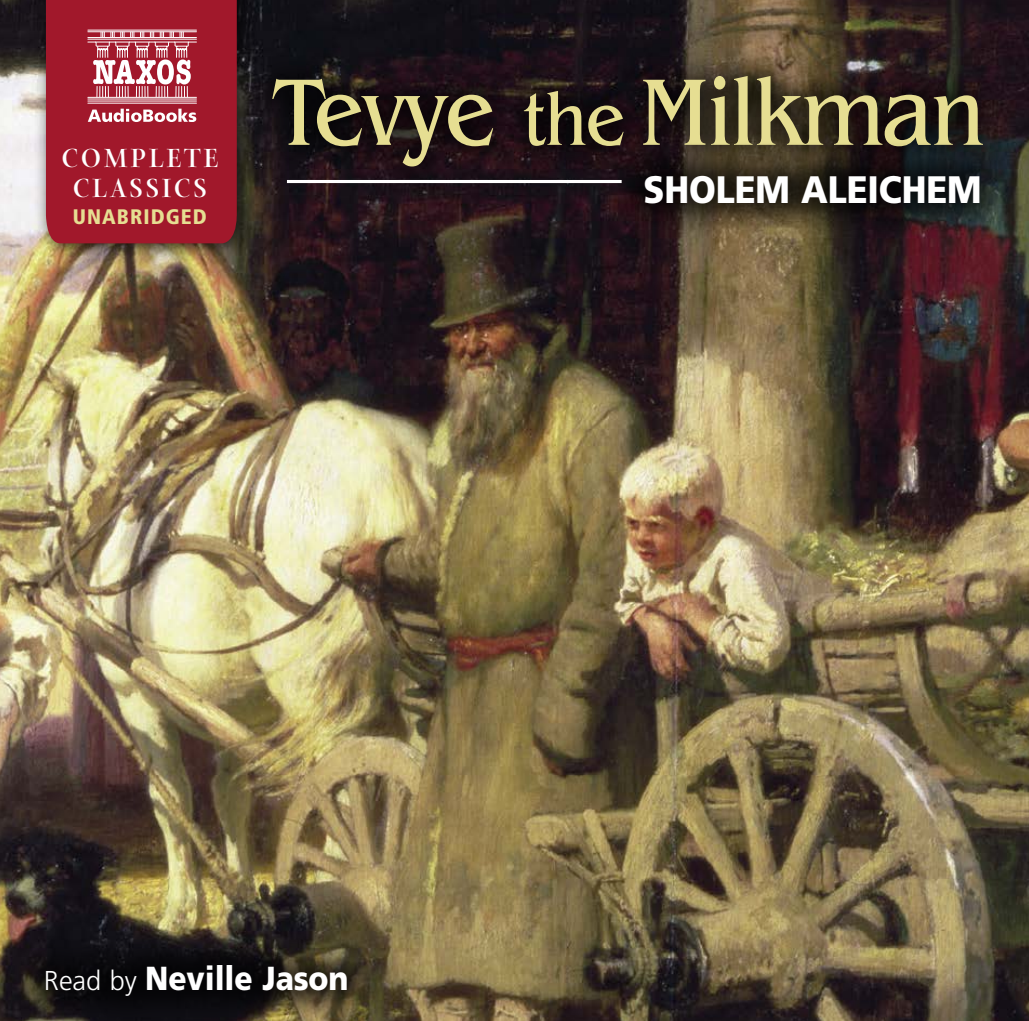
<style>
.page{position:relative;width:1029px;height:1021px;background:#fff}
.page>*{position:absolute;margin:0;border:0;box-sizing:border-box;transform-origin:0 0}
.t1{font:97.5px "Benguiat IT Cby BT";letter-spacing:-.005em;color:#e6de92;scale:.9 1}
.t2{font:900 38.1px "Frutiger";letter-spacing:-.005em;color:#fff;scale:.9 1}
.t3{font:900 33.3px "Frutiger";letter-spacing:-.005em;color:#fff;scale:.9 1}
.t4{font:700 28.5px/30px "Arepo";letter-spacing:.1em;color:#fff;text-align:center}
.t5{font:900 condensed 21px "Frutiger";letter-spacing:.05em;color:#e6de92}
.s1{font-size:76.5px}
.s2{font-weight:300;font-size:27.3px}
</style>
<div class="page">
<img style="left:0;top:0;width:1029px;height:1020px">
<div style="left:34px;top:0;width:224px;height:264px;background:#000;opacity:.75"></div>
<div style="left:46px;top:0;width:191px;height:243px;background:#a1182b"></div>
<hr style="left:88px;top:42px;width:108px;height:1px;background:#fff">
<hr style="left:88px;top:97px;width:108px;height:1px;background:#fff">
<hr style="left:88px;top:39px;width:108px;height:1px;background:#fff">
<hr style="left:88px;top:37px;width:108px;height:1px;background:#fff">
<hr style="left:88px;top:31px;width:108px;height:1px;background:#fff">
<hr style="left:88px;top:30px;width:108px;height:1px;background:#fff">
<hr style="left:88px;top:98px;width:108px;height:1px;background:#fff">
<hr style="left:88px;top:103px;width:108px;height:1px;background:#fff">
<hr style="left:88px;top:100px;width:108px;height:1px;background:#fff">
<svg style="left:93px;top:32px;width:98px;height:66px"></svg>
<svg style="left:88px;top:109px;width:108px;height:13px"></svg>
<div style="left:10px;top:929px;width:372px;height:91px;background:#000;opacity:.75"></div>
<div style="left:246px;top:50px;width:762px;height:144px;background:#000;opacity:.75"></div>
<div style="left:609px;top:140px;width:406px;height:99px;background:#000;opacity:.75"></div>
<hr style="left:287px;top:180px;width:335px;height:3px;background:#fff">
<p class="t4" style="left:61px;top:144px;width:159px">COMPLETE<br>CLASSICS</p>
<p class="t5" style="left:73px;top:204px;width:135px">UNABRIDGED</p>
<h1 class="t1" style="left:273px;top:53px;width:792px">Tevye <span class="s1">the</span> Milkman</h1>
<p class="t2" style="left:644px;top:166px;width:377px">SHOLEM ALEICHEM</p>
<p class="t3" style="left:44px;top:958px;width:340px"><span class="s2">Read by</span> Neville Jason</p>
</div>
